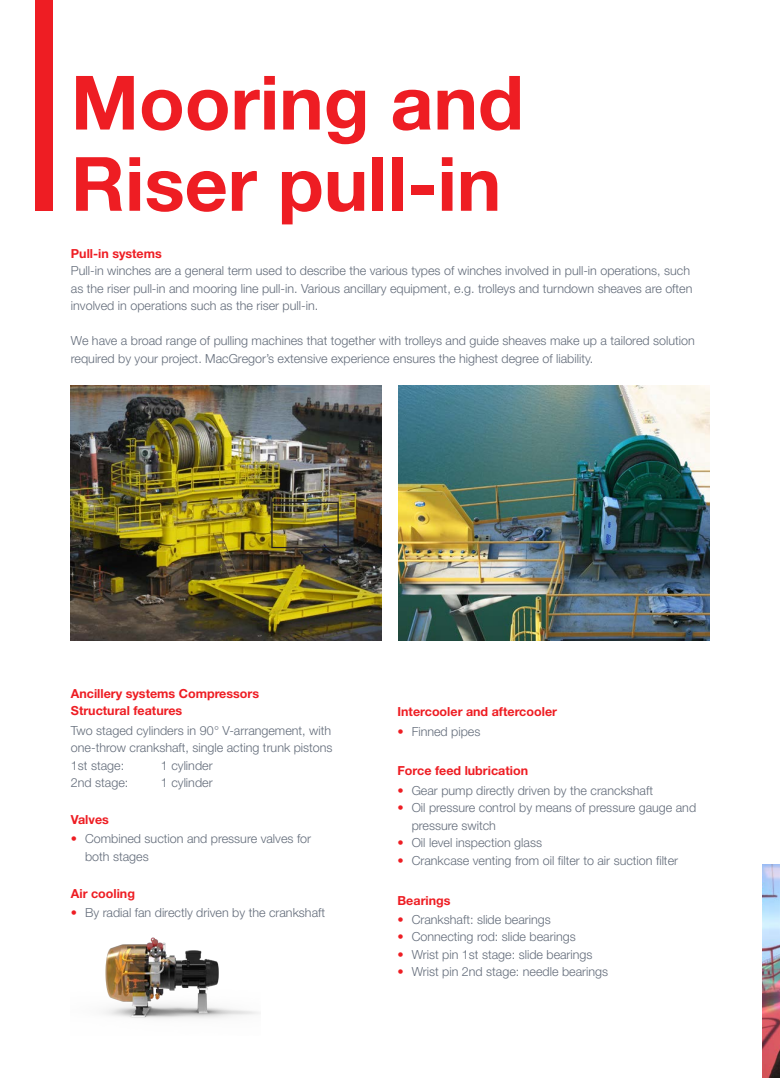
<style>
.page{position:relative;width:780px;height:1088px;background:#fff}
.page>*{position:absolute;margin:0;border:0;box-sizing:border-box;transform-origin:0 0}
.t1{font:700 75px/81.2px "Helvetica Neue";color:#ee1d23}
.t2{font:300 12.5px/17.5px "Helvetica Neue";color:#636c7a}
.t3{font:700 12.5px/17.5px "Helvetica Neue";color:#ee1d23}
.s1{color:#ee1d23}
.s2{font-style:inherit}
</style>
<div class="page">
<img style="left:71px;top:385px;width:310px;height:255px">
<img style="left:399px;top:385px;width:310px;height:255px">
<img style="left:762px;top:864px;width:18px;height:213px">
<div style="left:271px;top:502px;width:68px;height:46px;border:1px solid #231f20"></div>
<div style="left:35px;top:0;width:18px;height:211px;background:#ee1d23"></div>
<img style="left:104px;top:937px;width:155px;height:82px">
<h1 class="t1" style="left:71px;top:61px;width:454px">Mooring and<br>Riser pull-in</h1>
<p class="t3" style="left:71px;top:244px;width:92px">Pull-in systems</p>
<p class="t2" style="left:71px;top:262px;width:623px">Pull-in winches are a general term used to describe the various types of winches involved in pull-in operations, such as the riser pull-in and mooring line pull-in. Various ancillary equipment, e.g. trolleys and turndown sheaves are often involved in operations such as the riser pull-in.</p>
<p class="t2" style="left:71px;top:332px;width:625px">We have a broad range of pulling machines that together with trolleys and guide sheaves make up a tailored solution required by your project. MacGregor’s extensive experience ensures the highest degree of liability.</p>
<p class="t3" style="left:71px;top:684px;width:190px">Ancillery systems Compressors<br>Structural features</p>
<p class="t2" style="left:71px;top:721px;width:263px;text-align:justify">Two staged cylinders in 90° V-arrangement, with one-throw crankshaft, single acting trunk pistons 1st stage:</p>
<p class="t2" style="left:161px;top:756px;width:53px">1 cylinder</p>
<p class="t2" style="left:71px;top:773px;width:59px">2nd stage:</p>
<p class="t2" style="left:161px;top:773px;width:53px">1 cylinder</p>
<p class="t3" style="left:71px;top:810px;width:39px">Valves</p>
<p class="t2" style="left:85px;top:829px;width:227px;text-indent:-14px"><span class="s1">•</span> Combined suction and pressure valves for both stages</p>
<p class="t3" style="left:71px;top:884px;width:66px">Air cooling</p>
<p class="t2" style="left:71px;top:904px;width:256px"><span class="s1">•</span> By radial fan directly driven by the crankshaft</p>
<p class="t3" style="left:397px;top:703px;width:161px"><span class="s2">I</span>ntercooler and aftercooler</p>
<p class="t2" style="left:397px;top:722px;width:84px"><span class="s1">•</span> Finned pipes</p>
<p class="t3" style="left:397px;top:762px;width:132px">Force feed lubrication</p>
<p class="t2" style="left:397px;top:781px;width:257px"><span class="s1">•</span> Gear pump directly driven by the cranckshaft</p>
<p class="t2" style="left:411px;top:799px;width:286px;text-indent:-14px"><span class="s1">•</span> Oil pressure control by means of pressure gauge and pressure switch</p>
<p class="t2" style="left:397px;top:834px;width:146px"><span class="s1">•</span> Oil level inspection glass</p>
<p class="t2" style="left:397px;top:851px;width:282px"><span class="s1">•</span> Crankcase venting from oil filter to air suction filter</p>
<p class="t3" style="left:397px;top:891px;width:54px">Bearings</p>
<p class="t2" style="left:397px;top:910px;width:155px"><span class="s1">•</span> Crankshaft: slide bearings</p>
<p class="t2" style="left:397px;top:928px;width:180px"><span class="s1">•</span> Connecting rod: slide bearings</p>
<p class="t2" style="left:397px;top:945px;width:196px"><span class="s1">•</span> Wrist pin 1st stage: slide bearings</p>
<p class="t2" style="left:397px;top:963px;width:212px"><span class="s1">•</span> Wrist pin 2nd stage: needle bearings</p>
</div>
